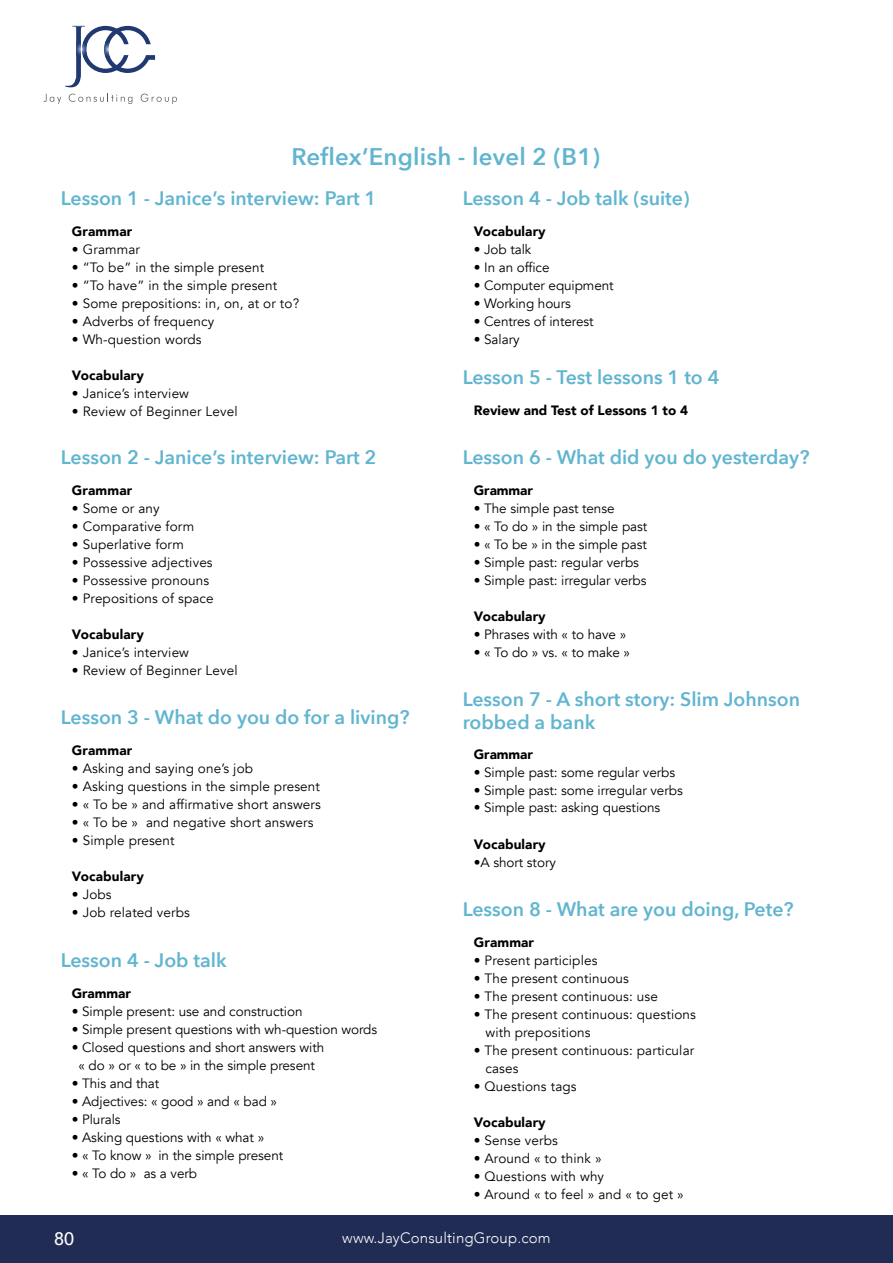
<style>
.page{position:relative;width:893px;height:1263px;background:#fff}
.page>*{position:absolute;margin:0;border:0;box-sizing:border-box;transform-origin:0 0}
.t1{font:600 24px "Avenir Next";letter-spacing:.01em;color:#61b5d1}
.t2{font:600 19.5px/23.4px "Avenir Next";color:#61b5d1}
.t3{font:500 18px "Avenir";color:#fff}
.t4{font:300 15px "Avenir";letter-spacing:.01em;color:#fff}
.t5{font:13.5px/18px "Avenir";letter-spacing:.01em;color:#000}
.t6{font:900 13.5px "Avenir";letter-spacing:.01em;color:#000}
</style>
<div class="page">
<div style="left:0;top:1215px;width:893px;height:48px;background:#212c55"></div>
<svg style="left:43px;top:26px;width:134px;height:78px"></svg>
<h1 class="t1" style="left:292px;top:136px;width:310px">Reflex’English - level 2 (B1)</h1>
<h2 class="t2" style="left:61px;top:186px;width:317px">Lesson 1 - Janice’s interview: Part 1</h2>
<p class="t6" style="left:72px;top:220px;width:62px">Grammar</p>
<p class="t5" style="left:72px;top:240px;width:70px">• Grammar</p>
<p class="t5" style="left:72px;top:258px;width:194px">• “To be” in the simple present</p>
<p class="t5" style="left:72px;top:276px;width:207px">• “To have” in the simple present</p>
<p class="t5" style="left:72px;top:294px;width:229px">• Some prepositions: in, on, at or to?</p>
<p class="t5" style="left:72px;top:312px;width:144px">• Adverbs of frequency</p>
<p class="t5" style="left:72px;top:330px;width:131px">• Wh-question words</p>
<p class="t6" style="left:72px;top:363px;width:73px">Vocabulary</p>
<p class="t5" style="left:72px;top:384px;width:119px">• Janice’s interview</p>
<p class="t5" style="left:72px;top:402px;width:167px">• Review of Beginner Level</p>
<h2 class="t2" style="left:61px;top:445px;width:317px">Lesson 2 - Janice’s interview: Part 2</h2>
<p class="t6" style="left:72px;top:479px;width:62px">Grammar</p>
<p class="t5" style="left:72px;top:500px;width:89px">• Some or any</p>
<p class="t5" style="left:72px;top:518px;width:124px">• Comparative form</p>
<p class="t5" style="left:72px;top:536px;width:114px">• Superlative form</p>
<p class="t5" style="left:72px;top:554px;width:142px">• Possessive adjectives</p>
<p class="t5" style="left:72px;top:572px;width:139px">• Possessive pronouns</p>
<p class="t5" style="left:72px;top:590px;width:143px">• Prepositions of space</p>
<p class="t6" style="left:72px;top:623px;width:73px">Vocabulary</p>
<p class="t5" style="left:72px;top:644px;width:119px">• Janice’s interview</p>
<p class="t5" style="left:72px;top:662px;width:167px">• Review of Beginner Level</p>
<h2 class="t2" style="left:61px;top:705px;width:350px">Lesson 3 - What do you do for a living?</h2>
<p class="t6" style="left:72px;top:739px;width:62px">Grammar</p>
<p class="t5" style="left:72px;top:760px;width:183px">• Asking and saying one’s job</p>
<p class="t5" style="left:72px;top:778px;width:250px">• Asking questions in the simple present</p>
<p class="t5" style="left:72px;top:796px;width:250px">• « To be » and affirmative short answers</p>
<p class="t5" style="left:72px;top:814px;width:243px">• « To be » and negative short answers</p>
<p class="t5" style="left:72px;top:832px;width:104px">• Simple present</p>
<p class="t6" style="left:72px;top:865px;width:73px">Vocabulary</p>
<p class="t5" style="left:72px;top:886px;width:41px">• Jobs</p>
<p class="t5" style="left:72px;top:904px;width:119px">• Job related verbs</p>
<h2 class="t2" style="left:61px;top:948px;width:167px">Lesson 4 - Job talk</h2>
<p class="t6" style="left:72px;top:982px;width:61px">Grammar</p>
<p class="t5" style="left:72px;top:1003px;width:232px">• Simple present: use and construction</p>
<p class="t5" style="left:72px;top:1021px;width:307px">• Simple present questions with wh-question words</p>
<p class="t5" style="left:72px;top:1039px;width:254px;text-align:center">• Closed questions and short answers with « do » or « to be » in the simple present</p>
<p class="t5" style="left:72px;top:1075px;width:89px">• This and that</p>
<p class="t5" style="left:72px;top:1093px;width:207px">• Adjectives: « good » and « bad »</p>
<p class="t5" style="left:72px;top:1111px;width:50px">• Plurals</p>
<p class="t5" style="left:72px;top:1129px;width:194px">• Asking questions with « what »</p>
<p class="t5" style="left:72px;top:1147px;width:213px">• « To know » in the simple present</p>
<p class="t5" style="left:72px;top:1165px;width:127px">• « To do » as a verb</p>
<h2 class="t2" style="left:463px;top:186px;width:228px">Lesson 4 - Job talk (suite)</h2>
<p class="t6" style="left:474px;top:220px;width:73px">Vocabulary</p>
<p class="t5" style="left:474px;top:240px;width:59px">• Job talk</p>
<p class="t5" style="left:474px;top:258px;width:77px">• In an office</p>
<p class="t5" style="left:474px;top:276px;width:141px">• Computer equipment</p>
<p class="t5" style="left:474px;top:294px;width:99px">• Working hours</p>
<p class="t5" style="left:474px;top:312px;width:121px">• Centres of interest</p>
<p class="t5" style="left:474px;top:330px;width:47px">• Salary</p>
<h2 class="t2" style="left:463px;top:365px;width:258px">Lesson 5 - Test lessons 1 to 4</h2>
<p class="t6" style="left:474px;top:399px;width:216px">Review and Test of Lessons 1 to 4</p>
<h2 class="t2" style="left:463px;top:445px;width:348px">Lesson 6 - What did you do yesterday?</h2>
<p class="t6" style="left:474px;top:479px;width:61px">Grammar</p>
<p class="t5" style="left:474px;top:500px;width:142px">• The simple past tense</p>
<p class="t5" style="left:474px;top:518px;width:175px">• « To do » in the simple past</p>
<p class="t5" style="left:474px;top:536px;width:175px">• « To be » in the simple past</p>
<p class="t5" style="left:474px;top:554px;width:167px">• Simple past: regular verbs</p>
<p class="t5" style="left:474px;top:572px;width:174px">• Simple past: irregular verbs</p>
<p class="t6" style="left:474px;top:605px;width:73px">Vocabulary</p>
<p class="t5" style="left:474px;top:626px;width:154px">• Phrases with « to have »</p>
<p class="t5" style="left:474px;top:644px;width:158px">• « To do » vs. « to make »</p>
<h2 class="t2" style="left:463px;top:687px;width:339px">Lesson 7 - A short story: Slim Johnson robbed a bank</h2>
<p class="t6" style="left:474px;top:742px;width:61px">Grammar</p>
<p class="t5" style="left:474px;top:763px;width:203px">• Simple past: some regular verbs</p>
<p class="t5" style="left:474px;top:781px;width:210px">• Simple past: some irregular verbs</p>
<p class="t5" style="left:474px;top:799px;width:188px">• Simple past: asking questions</p>
<p class="t6" style="left:474px;top:832px;width:73px">Vocabulary</p>
<p class="t5" style="left:474px;top:853px;width:84px">•A short story</p>
<h2 class="t2" style="left:463px;top:897px;width:332px">Lesson 8 - What are you doing, Pete?</h2>
<p class="t6" style="left:474px;top:930px;width:62px">Grammar</p>
<p class="t5" style="left:474px;top:951px;width:125px">• Present participles</p>
<p class="t5" style="left:474px;top:969px;width:157px">• The present continuous</p>
<p class="t5" style="left:474px;top:987px;width:186px">• The present continuous: use</p>
<p class="t5" style="left:485px;top:1005px;width:212px;text-indent:-12px">• The present continuous: questions with prepositions</p>
<p class="t5" style="left:485px;top:1041px;width:210px;text-indent:-12px">• The present continuous: particular cases</p>
<p class="t5" style="left:474px;top:1077px;width:104px">• Questions tags</p>
<p class="t6" style="left:474px;top:1110px;width:73px">Vocabulary</p>
<p class="t5" style="left:474px;top:1131px;width:86px">• Sense verbs</p>
<p class="t5" style="left:474px;top:1149px;width:129px">• Around « to think »</p>
<p class="t5" style="left:474px;top:1167px;width:132px">• Questions with why</p>
<p class="t5" style="left:474px;top:1185px;width:211px">• Around « to feel » and « to get »</p>
<h3 class="t3" style="left:54px;top:1223px;width:22px">80</h3>
<p class="t4" style="left:342px;top:1229px;width:210px">www.JayConsultingGroup.com</p>
</div>
